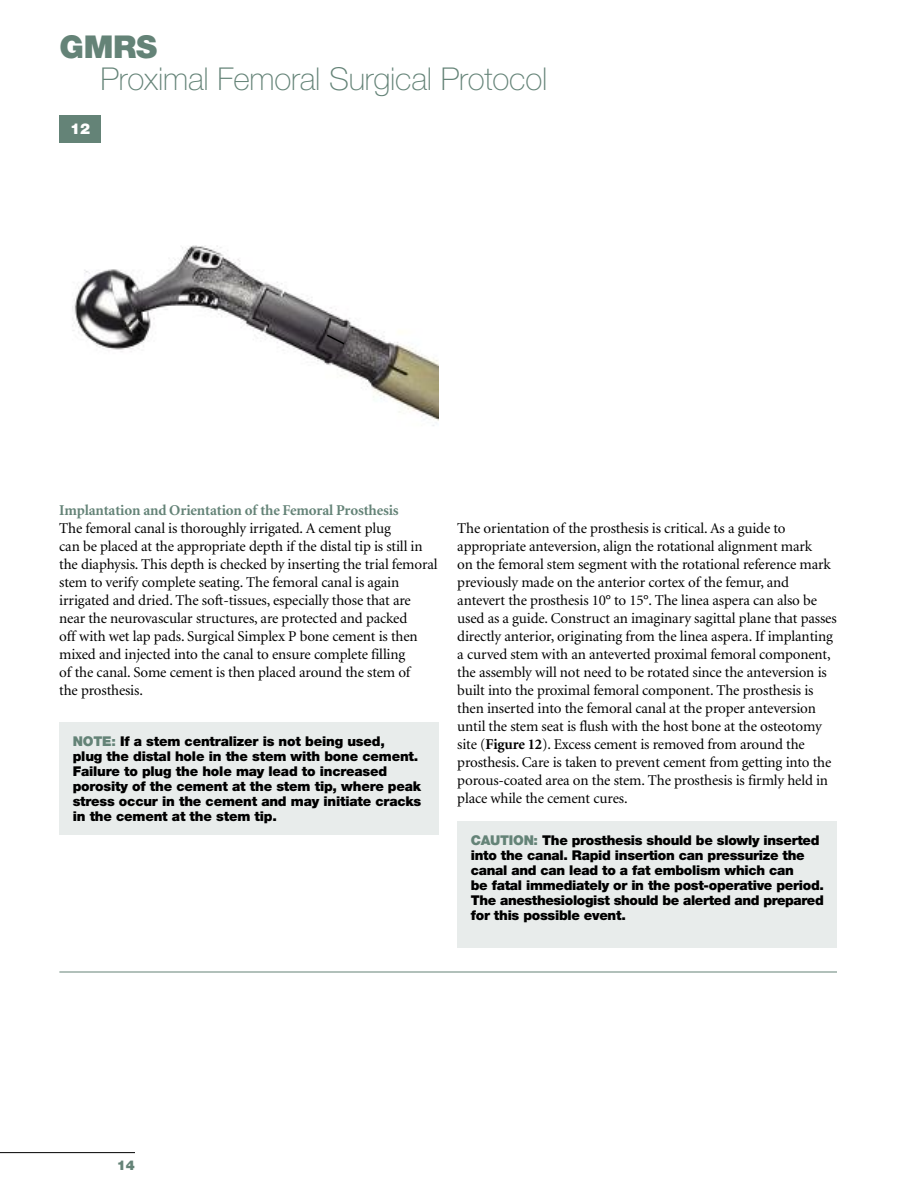
<style>
.page{position:relative;width:918px;height:1188px;background:#fff}
.page>*{position:absolute;margin:0;border:0;box-sizing:border-box;transform-origin:0 0}
.t1{font:100 31.5px "Helvetica Neue";letter-spacing:-.005em;color:#648377}
.t2{font:900 31.5px "Helvetica Neue";color:#648377}
.t3{font:15px/18px "Minion";letter-spacing:-.01em;color:#000}
.t4{font:700 15px "Minion";letter-spacing:-.01em;color:#648377}
.t5{font:900 15px "Helvetica Neue";color:#fff}
.t6{font:900 13.5px/15px "Helvetica Neue";letter-spacing:-.02em;color:#000}
.t7{font:900 13.5px "Helvetica Neue";color:#648377}
.s1{color:#648377}
.s2{font-weight:700}
</style>
<div class="page">
<div style="left:457px;top:821px;width:380px;height:127px;background:#e8eceb"></div>
<hr style="left:0;top:1152px;width:135px;height:1px;background:#000">
<hr style="left:59px;top:972px;width:778px;height:1px;background:#648377">
<img style="left:72px;top:245px;width:366px;height:181px">
<div style="left:59px;top:115px;width:42px;height:28px;background:#648377"></div>
<div style="left:59px;top:723px;width:380px;height:112px;background:#e8eceb"></div>
<svg style="left:325px;top:333px;width:21px;height:13px"></svg>
<h1 class="t2" style="left:59px;top:36px;width:99px">GMRS</h1>
<h1 class="t1" style="left:101px;top:67px;width:448px">Proximal Femoral Surgical Protocol</h1>
<p class="t5" style="left:70px;top:123px;width:21px">12</p>
<p class="t4" style="left:59px;top:504px;width:341px">Implantation and Orientation of the Femoral Prosthesis</p>
<p class="t3" style="left:59px;top:520px;width:380px">The femoral canal is thoroughly irrigated. A cement plug<br>can be placed at the appropriate depth if the distal tip is still in the diaphysis. This depth is checked by inserting the trial femoral stem to verify complete seating. The femoral canal is again irrigated and dried. The soft-tissues, especially those that are near the neurovascular structures, are protected and packed<br>off with wet lap pads. Surgical Simplex P bone cement is then mixed and injected into the canal to ensure complete filling<br>of the canal. Some cement is then placed around the stem of<br>the prosthesis.</p>
<p class="t6" style="left:73px;top:734px;width:350px"><span class="s1">NOTE:</span> If a stem centralizer is not being used,<br>plug the distal hole in the stem with bone cement.<br>Failure to plug the hole may lead to increased porosity of the cement at the stem tip, where peak stress occur in the cement and may initiate cracks in the cement at the stem tip.</p>
<p class="t3" style="left:457px;top:520px;width:381px">The orientation of the prosthesis is critical. As a guide to appropriate anteversion, align the rotational alignment mark<br>on the femoral stem segment with the rotational reference mark previously made on the anterior cortex of the femur, and antevert the prosthesis 10° to 15°. The linea aspera can also be used as a guide. Construct an imaginary sagittal plane that passes directly anterior, originating from the linea aspera. If implanting a curved stem with an anteverted proximal femoral component, the assembly will not need to be rotated since the anteversion is built into the proximal femoral component. The prosthesis is then inserted into the femoral canal at the proper anteversion until the stem seat is flush with the host bone at the osteotomy site (<span class="s2">Figure 12</span>). Excess cement is removed from around the prosthesis. Care is taken to prevent cement from getting into the porous-coated area on the stem. The prosthesis is firmly held in place while the cement cures.</p>
<p class="t6" style="left:471px;top:833px;width:355px"><span class="s1">CAUTION:</span> The prosthesis should be slowly inserted into the canal. Rapid insertion can pressurize the canal and can lead to a fat embolism which can<br>be fatal immediately or in the post-operative period.<br>The anesthesiologist should be alerted and prepared for this possible event.</p>
<p class="t7" style="left:117px;top:1160px;width:20px">14</p>
</div>
